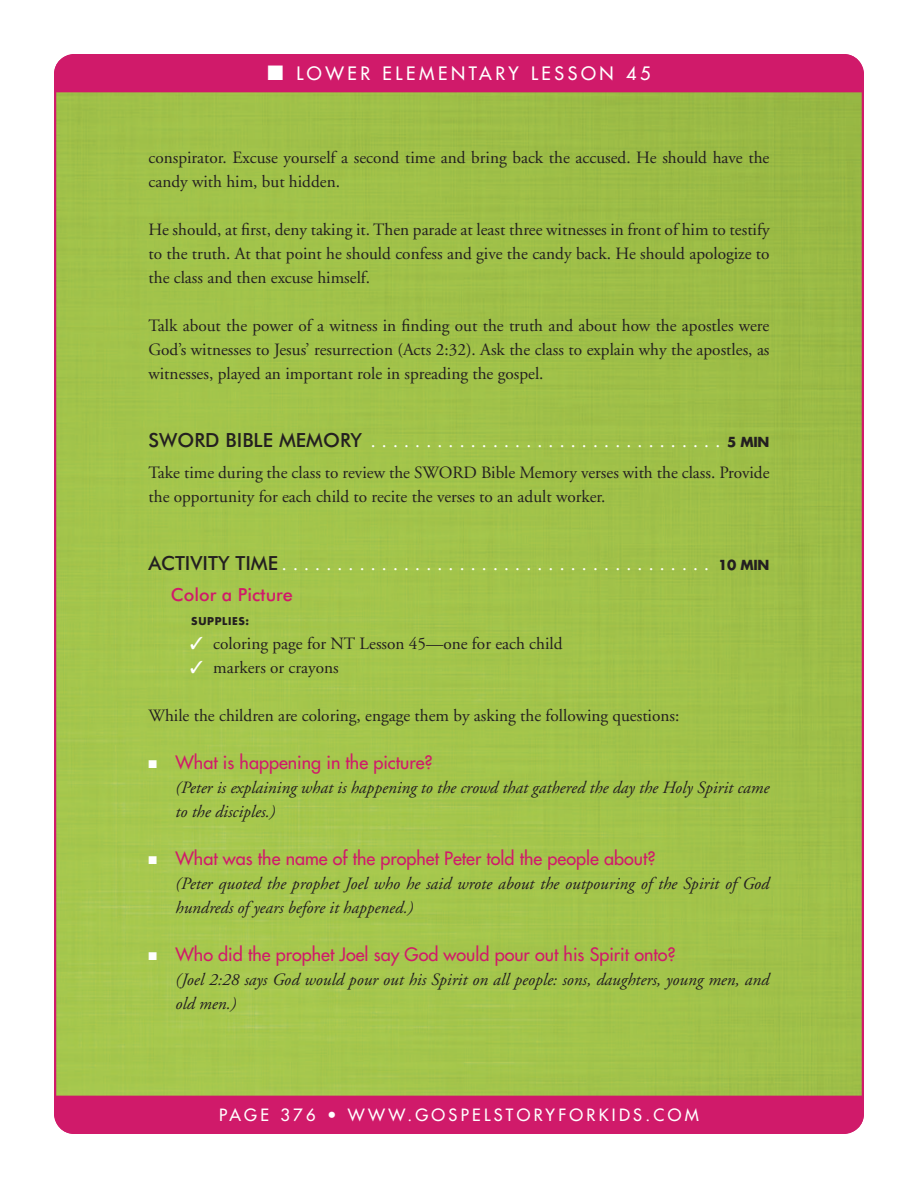
<style>
.page{position:relative;width:918px;height:1188px;background:#fff}
.page>*{position:absolute;margin:0;border:0;box-sizing:border-box;transform-origin:0 0}
.SUB_1{font:19.5px "Adobe Garamond";color:#fff}
.t1{font:18px "Futura";color:#d01a6a}
.t2{font:18px "Futura";letter-spacing:.2em;color:#fff}
.LS_Subhead_2{font:500 18px "Futura BT";color:#d01a6a}
.TXT{font:17.25px/24px "Adobe Garamond";color:#231f20}
.Bulleted_Answer{font:italic 17.25px/24px "Adobe Garamond";color:#231f20}
.t3{font:16.5px "Futura";letter-spacing:.2em;color:#fff}
.LS_Supply_List_Inden{font:700 10.5px "Futura";letter-spacing:.06em;color:#231f20}
.s1{font-family:"Futura BT";font-weight:500;color:#231f20}
.s2{font-family:"Futura";font-weight:700;font-size:13.5px;color:#231f20}
.s3{color:#fff}
</style>
<div class="page">
<div style="left:57px;top:92px;width:804px;height:1004px;background:#a2c44b"></div>
<div style="left:54px;top:54px;width:810px;height:38px;background:#d01a6a"></div>
<div style="left:54px;top:1096px;width:810px;height:38px;background:#d01a6a"></div>
<p class="t2" style="left:267px;top:62px;width:385px">■ LOWER ELEMENTARY LESSON 45</p>
<p class="TXT" style="left:148px;top:146px;width:622px">conspirator. Excuse yourself a second time and bring back the accused. He should have the candy with him, but hidden.</p>
<p class="TXT" style="left:148px;top:218px;width:623px;text-align:justify">He should, at first, deny taking it. Then parade at least three witnesses in front of him to testify to the truth. At that point he should confess and give the candy back. He should apologize to the class and then excuse himself.</p>
<p class="TXT" style="left:148px;top:314px;width:623px;text-align:justify">Talk about the power of a witness in finding out the truth and about how the apostles were God’s witnesses to Jesus’ resurrection (Acts 2:32). Ask the class to explain why the apostles, as witnesses, played an important role in spreading the gospel.</p>
<p class="SUB_1" style="left:148px;top:431px;width:623px"><span class="s1">SWORD BIBLE MEMORY</span> ................................ <span class="s2">5 MIN</span></p>
<p class="TXT" style="left:148px;top:461px;width:623px">Take time during the class to review the SWORD Bible Memory verses with the class. Provide the opportunity for each child to recite the verses to an adult worker.</p>
<p class="SUB_1" style="left:148px;top:554px;width:623px"><span class="s1">ACTIVITY TIME</span>....................................... <span class="s2">10 MIN</span></p>
<p class="LS_Subhead_2" style="left:171px;top:584px;width:123px">Color a Picture</p>
<p class="LS_Supply_List_Inden" style="left:191px;top:614px;width:60px">SUPPLIES:</p>
<p class="TXT" style="left:190px;top:632px;width:374px"><span class="s3">✓</span> coloring page for NT Lesson 45—one for each child</p>
<p class="TXT" style="left:190px;top:656px;width:150px"><span class="s3">✓</span> markers or crayons</p>
<p class="TXT" style="left:148px;top:704px;width:532px">While the children are coloring, engage them by asking the following questions:</p>
<p class="t1" style="left:148px;top:751px;width:286px"><span class="s3">■</span> What is happening in the picture?</p>
<p class="Bulleted_Answer" style="left:176px;top:776px;width:595px">(Peter is explaining what is happening to the crowd that gathered the day the Holy Spirit came to the disciples.)</p>
<p class="t1" style="left:148px;top:847px;width:508px"><span class="s3">■</span> What was the name of the prophet Peter told the people about?</p>
<p class="Bulleted_Answer" style="left:176px;top:872px;width:595px">(Peter quoted the prophet Joel who he said wrote about the outpouring of the Spirit of God hundreds of years before it happened.)</p>
<p class="t1" style="left:148px;top:943px;width:529px"><span class="s3">■</span> Who did the prophet Joel say God would pour out his Spirit onto?</p>
<p class="Bulleted_Answer" style="left:176px;top:968px;width:595px">(Joel 2:28 says God would pour out his Spirit on all people: sons, daughters, young men, and old men.)</p>
<p class="t3" style="left:219px;top:1105px;width:481px">PAGE 376 • WWW.GOSPELSTORYFORKIDS.COM</p>
</div>
